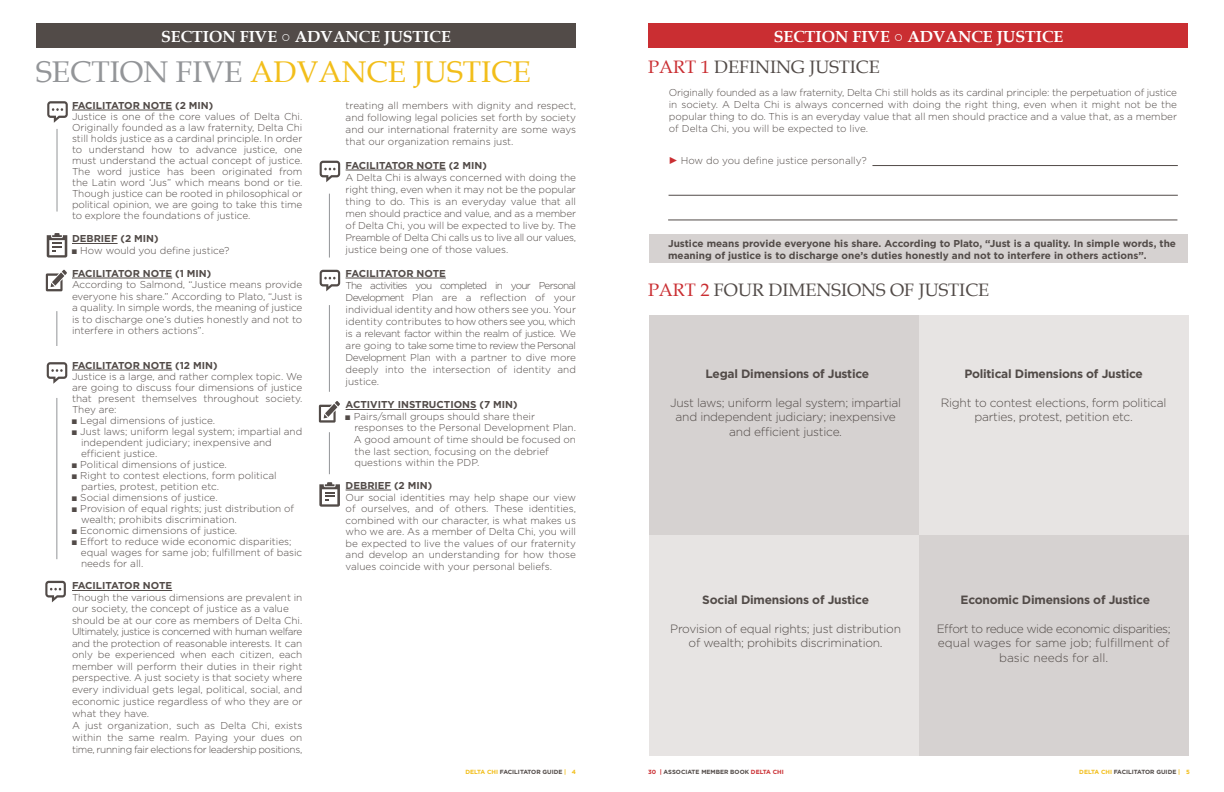
<style>
.page{position:relative;width:1224px;height:792px;background:#fff}
.page>*{position:absolute;margin:0;border:0;box-sizing:border-box;transform-origin:0 0}
.t1{font:30px "Book Antiqua";color:#f2be1a}
.t2{font:18px "Book Antiqua";color:#524b48}
.t3{font:700 16px "Book Antiqua";color:#fff}
.t4{font:300 12px/14.4px "Gotham";letter-spacing:-.02em;color:#524b48;text-align:center}
.t5{font:700 12px "Gotham";letter-spacing:-.02em;color:#524b48}
.t6{font:300 12px/14.4px "Gotham";color:#524b48;text-align:center}
.t7{font:300 10px/12px "Gotham";color:#524b48;text-align:justify}
.t8{font:700 10px/12px "Gotham";color:#524b48}
.t9{font:700 6px "Gotham";color:#524b48}
.s1{color:#939598}
.s2{font-family:"Arial Narrow";font-weight:400}
.s3{color:#ca2e32}
.s4{font-family:"Times New Roman";font-weight:400;color:#ca2e32}
.s5{color:#f2be1a}
</style>
<div class="page">
<div style="left:648px;top:24px;width:540px;height:24px;background:#ca2e32"></div>
<div style="left:649px;top:234px;width:539px;height:29px;background:#d6d2d1"></div>
<div style="left:36px;top:24px;width:540px;height:24px;background:#524b48"></div>
<hr style="left:72px;top:110px;width:100px;height:1px;background:#524b48">
<hr style="left:72px;top:243px;width:46px;height:1px;background:#524b48">
<hr style="left:72px;top:278px;width:100px;height:1px;background:#524b48">
<hr style="left:72px;top:370px;width:100px;height:1px;background:#524b48">
<hr style="left:72px;top:590px;width:100px;height:1px;background:#524b48">
<hr style="left:57px;top:129px;width:1px;height:83px;background:#939598">
<hr style="left:346px;top:170px;width:100px;height:1px;background:#524b48">
<hr style="left:346px;top:278px;width:100px;height:1px;background:#524b48">
<hr style="left:346px;top:409px;width:131px;height:1px;background:#524b48">
<hr style="left:346px;top:490px;width:45px;height:1px;background:#524b48">
<svg style="left:47px;top:101px;width:21px;height:22px"></svg>
<svg style="left:46px;top:270px;width:21px;height:21px"></svg>
<svg style="left:320px;top:161px;width:20px;height:21px"></svg>
<svg style="left:47px;top:233px;width:20px;height:25px"></svg>
<hr style="left:56px;top:311px;width:1px;height:35px;background:#939598">
<svg style="left:47px;top:362px;width:20px;height:22px"></svg>
<svg style="left:319px;top:401px;width:21px;height:22px"></svg>
<svg style="left:319px;top:482px;width:21px;height:25px"></svg>
<hr style="left:329px;top:432px;width:1px;height:42px;background:#939598">
<hr style="left:669px;top:195px;width:509px;height:1px;background:#524b48">
<hr style="left:872px;top:165px;width:306px;height:1px;background:#524b48">
<hr style="left:668px;top:219px;width:509px;height:1px;background:#524b48">
<div style="left:649px;top:315px;width:270px;height:221px;background:#d6d2d1"></div>
<div style="left:919px;top:315px;width:270px;height:221px;background:#e7e4e3"></div>
<div style="left:649px;top:536px;width:270px;height:220px;background:#e7e4e3"></div>
<div style="left:919px;top:536px;width:269px;height:220px;background:#d6d2d1"></div>
<hr style="left:329px;top:305px;width:1px;height:87px;background:#939598">
<svg style="left:45px;top:581px;width:21px;height:21px"></svg>
<hr style="left:56px;top:398px;width:1px;height:161px;background:#939598">
<svg style="left:320px;top:270px;width:20px;height:21px"></svg>
<hr style="left:329px;top:194px;width:1px;height:64px;background:#939598">
<h3 class="t3" style="left:161px;top:25px;width:291px">SECTION FIVE ○ ADVANCE JUSTICE</h3>
<h3 class="t3" style="left:774px;top:25px;width:291px">SECTION FIVE ○ ADVANCE JUSTICE</h3>
<h1 class="t1" style="left:36px;top:51px;width:496px"><span class="s1">SECTION FIVE</span> ADVANCE JUSTICE</h1>
<p class="t8" style="left:72px;top:99px;width:143px">FACILITATOR NOTE (2 MIN)</p>
<p class="t7" style="left:72px;top:111px;width:232px;line-height:11.1px">Justice is one of the core values of Delta Chi.<br>Originally founded as a law fraternity, Delta Chi still holds justice as a cardinal principle. In order to understand how to advance justice, one must understand the actual concept of justice.<br>The word justice has been originated from the Latin word ‘Jus” which means bond or tie.<br>Though justice can be rooted in philosophical or political opinion, we are going to take this time to explore the foundations of justice.</p>
<p class="t8" style="left:72px;top:233px;width:88px">DEBRIEF (2 MIN)</p>
<p class="t7" style="left:72px;top:244px;width:159px"><span class="s2">■</span> How would you define justice?</p>
<p class="t8" style="left:72px;top:267px;width:141px">FACILITATOR NOTE (1 MIN)</p>
<p class="t7" style="left:72px;top:279px;width:232px;line-height:11.5px">According to Salmond, “Justice means provide everyone his share.” According to Plato, “Just is a quality. In simple words, the meaning of justice is to discharge one’s duties honestly and not to interfere in others actions”.</p>
<p class="t8" style="left:72px;top:359px;width:147px">FACILITATOR NOTE (12 MIN)</p>
<p class="t7" style="left:72px;top:371px;width:232px;line-height:11px">Justice is a large, and rather complex topic. We are going to discuss four dimensions of justice that present themselves throughout society.<br>They are:</p>
<p class="t7" style="left:72px;top:414px;width:145px"><span class="s2">■</span> Legal dimensions of justice.</p>
<p class="t7" style="left:81px;top:426px;width:223px;line-height:11px;text-align:left;text-indent:-9px"><span class="s2">■</span> Just laws; uniform legal system; impartial and independent judiciary; inexpensive and efficient justice.</p>
<p class="t7" style="left:72px;top:458px;width:156px"><span class="s2">■</span> Political dimensions of justice.</p>
<p class="t7" style="left:81px;top:470px;width:197px;line-height:11px;text-indent:-9px"><span class="s2">■</span> Right to contest elections, form political parties, protest, petition etc.</p>
<p class="t7" style="left:72px;top:491px;width:147px"><span class="s2">■</span> Social dimensions of justice.</p>
<p class="t7" style="left:81px;top:503px;width:215px;line-height:11px;text-indent:-9px"><span class="s2">■</span> Provision of equal rights; just distribution of wealth; prohibits discrimination.</p>
<p class="t7" style="left:72px;top:524px;width:167px"><span class="s2">■</span> Economic dimensions of justice.</p>
<p class="t7" style="left:81px;top:536px;width:223px;line-height:11px;text-align:left;text-indent:-9px"><span class="s2">■</span> Effort to reduce wide economic disparities; equal wages for same job; fulfillment of basic needs for all.</p>
<p class="t8" style="left:72px;top:580px;width:102px">FACILITATOR NOTE</p>
<p class="t7" style="left:72px;top:591px;width:232px;line-height:11.7px;text-align:left">Though the various dimensions are prevalent in our society, the concept of justice as a value should be at our core as members of Delta Chi.<br>Ultimately, justice is concerned with human welfare and the protection of reasonable interests. It can only be experienced when each citizen, each member will perform their duties in their right perspective. A just society is that society where every individual gets legal, political, social, and economic justice regardless of who they are or what they have.<br>A just organization, such as Delta Chi, exists within the same realm. Paying your dues on time, running fair elections for leadership positions,</p>
<p class="t7" style="left:346px;top:99px;width:232px">treating all members with dignity and respect, and following legal policies set forth by society and our international fraternity are some ways that our organization remains just.</p>
<p class="t8" style="left:346px;top:159px;width:143px">FACILITATOR NOTE (2 MIN)</p>
<p class="t7" style="left:346px;top:171px;width:232px">A Delta Chi is always concerned with doing the right thing, even when it may not be the popular thing to do. This is an everyday value that all men should practice and value, and as a member of Delta Chi, you will be expected to live by. The Preamble of Delta Chi calls us to live all our values, justice being one of those values.</p>
<p class="t8" style="left:346px;top:267px;width:102px">FACILITATOR NOTE</p>
<p class="t7" style="left:346px;top:279px;width:232px">The activities you completed in your Personal Development Plan are a reflection of your individual identity and how others see you. Your identity contributes to how others see you, which is a relevant factor within the realm of justice. We are going to take some time to review the Personal Development Plan with a partner to dive more deeply into the intersection of identity and justice.</p>
<p class="t8" style="left:346px;top:399px;width:173px">ACTIVITY INSTRUCTIONS (7 MIN)</p>
<p class="t7" style="left:354px;top:410px;width:224px;line-height:11.5px;text-align:left;text-indent:-8px"><span class="s2">■</span> Pairs/small groups should share their responses to the Personal Development Plan.<br>A good amount of time should be focused on the last section, focusing on the debrief questions within the PDP.</p>
<p class="t8" style="left:346px;top:479px;width:88px">DEBRIEF (2 MIN)</p>
<p class="t7" style="left:346px;top:491px;width:232px;line-height:11.5px">Our social identities may help shape our view of ourselves, and of others. These identities, combined with our character, is what makes us who we are. As a member of Delta Chi, you will be expected to live the values of our fraternity and develop an understanding for how those values coincide with your personal beliefs.</p>
<h2 class="t2" style="left:648px;top:55px;width:233px"><span class="s3">PART 1</span> DEFINING JUSTICE</h2>
<p class="t7" style="left:669px;top:86px;width:510px">Originally founded as a law fraternity, Delta Chi still holds as its cardinal principle: the perpetuation of justice in society. A Delta Chi is always concerned with doing the right thing, even when it might not be the popular thing to do. This is an everyday value that all men should practice and a value that, as a member of Delta Chi, you will be expected to live.</p>
<p class="t7" style="left:669px;top:155px;width:200px"><span class="s4">►</span> How do you define justice personally?</p>
<p class="t8" style="left:668px;top:237px;width:510px">Justice means provide everyone his share. According to Plato, “Just is a quality. In simple words, the meaning of justice is to discharge one’s duties honestly and not to interfere in others actions”.</p>
<h2 class="t2" style="left:648px;top:278px;width:343px"><span class="s3">PART 2</span> FOUR DIMENSIONS OF JUSTICE</h2>
<p class="t5" style="left:705px;top:366px;width:165px">Legal Dimensions of Justice</p>
<p class="t4" style="left:670px;top:395px;width:233px">Just laws; uniform legal system; impartial and independent judiciary; inexpensive and efficient justice.</p>
<p class="t5" style="left:964px;top:366px;width:180px">Political Dimensions of Justice</p>
<p class="t4" style="left:941px;top:395px;width:227px">Right to contest elections, form political parties, protest, petition etc.</p>
<p class="t5" style="left:702px;top:592px;width:168px">Social Dimensions of Justice</p>
<p class="t4" style="left:670px;top:621px;width:232px">Provision of equal rights; just distribution of wealth; prohibits discrimination.</p>
<p class="t5" style="left:961px;top:592px;width:191px">Economic Dimensions of Justice</p>
<p class="t6" style="left:937px;top:621px;width:235px">Effort to reduce wide economic disparities; equal wages for same job; fulfillment of basic needs for all.</p>
<p class="t9" style="left:465px;top:768px;width:112px"><span class="s5">DELTA CHI</span> FACILITATOR GUIDE <span class="s5">| 4</span></p>
<p class="t9" style="left:1079px;top:768px;width:112px"><span class="s5">DELTA CHI</span> FACILITATOR GUIDE <span class="s5">| 5</span></p>
<p class="t9" style="left:648px;top:768px;width:137px"><span class="s3">30 |</span> ASSOCIATE MEMBER BOOK <span class="s3">DELTA CHI</span></p>
</div>
